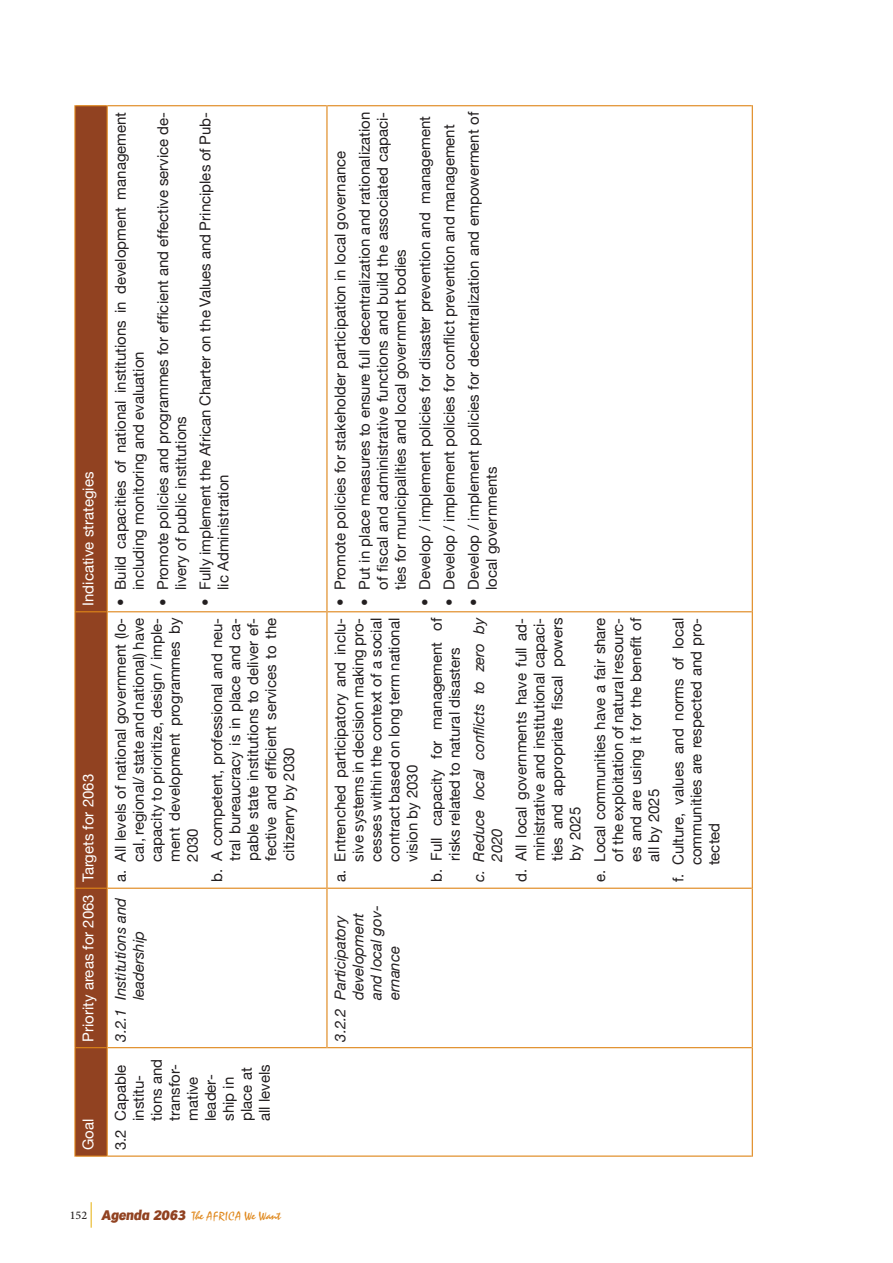
<style>
.page{position:relative;width:893px;height:1263px;background:#fff}
.page>*{position:absolute;margin:0;border:0;box-sizing:border-box;transform-origin:0 0}
.t1{font:15px/18px "Helvetica Neue";color:#231f20;text-align:justify}
.t2{font:italic 15px/18px "Helvetica Neue";letter-spacing:-.005em;color:#231f20}
.t3{font:15px "Helvetica Neue";color:#fff}
.t4{font:12px "Staccato 222 BT";color:#df8619}
.s1{font-family:"Adobe Arabic";font-size:16.5px;color:#231f20}
.s2{font-family:"Hamburg";font-weight:800;font-style:italic;font-size:13.5px;color:#914221}
</style>
<div class="page">
<svg style="left:91px;top:1202px;width:1px;height:26px"></svg>
<div style="left:76px;top:106px;width:31px;height:1049px;background:#914221"></div>
<hr style="left:74px;top:1048px;width:2px;height:109px;background:#df8619">
<hr style="left:76px;top:1155px;width:31px;height:2px;background:#df8619">
<hr style="left:74px;top:888px;width:2px;height:160px;background:#df8619">
<hr style="left:76px;top:1047px;width:31px;height:1px;background:#df8619">
<hr style="left:74px;top:612px;width:2px;height:276px;background:#df8619">
<hr style="left:76px;top:888px;width:31px;height:1px;background:#df8619">
<hr style="left:74px;top:105px;width:2px;height:507px;background:#df8619">
<hr style="left:76px;top:611px;width:31px;height:1px;background:#df8619">
<hr style="left:76px;top:105px;width:31px;height:1px;background:#df8619">
<hr style="left:107px;top:1048px;width:1px;height:109px;background:#df8619">
<hr style="left:108px;top:1155px;width:219px;height:2px;background:#df8619">
<hr style="left:107px;top:888px;width:1px;height:160px;background:#df8619">
<hr style="left:108px;top:1047px;width:218px;height:1px;background:#df8619">
<hr style="left:107px;top:612px;width:1px;height:276px;background:#df8619">
<hr style="left:108px;top:888px;width:218px;height:1px;background:#df8619">
<hr style="left:107px;top:105px;width:1px;height:507px;background:#df8619">
<hr style="left:108px;top:611px;width:218px;height:1px;background:#df8619">
<hr style="left:108px;top:105px;width:218px;height:1px;background:#df8619">
<hr style="left:327px;top:1155px;width:425px;height:2px;background:#df8619">
<hr style="left:326px;top:888px;width:1px;height:160px;background:#df8619">
<hr style="left:327px;top:1047px;width:425px;height:1px;background:#df8619">
<hr style="left:326px;top:612px;width:1px;height:276px;background:#df8619">
<hr style="left:327px;top:888px;width:425px;height:1px;background:#df8619">
<hr style="left:326px;top:105px;width:1px;height:507px;background:#df8619">
<hr style="left:327px;top:611px;width:425px;height:1px;background:#df8619">
<hr style="left:327px;top:105px;width:425px;height:1px;background:#df8619">
<hr style="left:752px;top:1048px;width:1px;height:109px;background:#df8619">
<hr style="left:752px;top:888px;width:1px;height:160px;background:#df8619">
<hr style="left:752px;top:612px;width:1px;height:276px;background:#df8619">
<hr style="left:752px;top:105px;width:1px;height:507px;background:#df8619">
<p class="t3" style="left:79px;top:606px;width:135px;rotate:-90deg">Indicative strategies</p>
<p class="t3" style="left:79px;top:1042px;width:269px;rotate:-90deg">Priority areas for 2063 Targets for 2063</p>
<p class="t3" style="left:79px;top:1150px;width:33px;rotate:-90deg">Goal</p>
<p class="t1" style="left:111px;top:590px;width:480px;text-indent:-16px;rotate:-90deg">• Build capacities of national institutions in development management including monitoring and evaluation</p>
<p class="t1" style="left:154px;top:590px;width:480px;text-indent:-16px;rotate:-90deg">• Promote policies and programmes for efficient and effective service de&shy;livery of public institutions</p>
<p class="t1" style="left:196px;top:590px;width:480px;text-indent:-16px;rotate:-90deg">• Fully implement the African Charter on the Values and Principles of Pub&shy;lic Administration</p>
<p class="t1" style="left:111px;top:862px;width:245px;text-indent:-21px;rotate:-90deg">a. All levels of national government (lo&shy;cal, regional/ state and national) have capacity to prioritize, design / imple&shy;ment development programmes by 2030</p>
<p class="t1" style="left:208px;top:861px;width:244px;text-indent:-21px;rotate:-90deg">b. A competent, professional and neu&shy;tral bureaucracy is in place and ca&shy;pable state institutions to deliver ef&shy;fective and efficient services to the citizenry by 2030</p>
<p class="t2" style="left:111px;top:1000px;width:104px;text-indent:-42px;rotate:-90deg">3.2.1 Institutions and leadership</p>
<p class="t1" style="left:111px;top:1121px;width:63px;text-align:left;text-indent:-29px;rotate:-90deg">3.2 Capable institu&shy;tions and transfor&shy;mative leader&shy;ship in place at all levels</p>
<p class="t4" style="left:70px;top:1208px;width:213px"><span class="s1">152</span> <span class="s2">Agenda 2063</span> The AFRICA We Want</p>
<p class="t1" style="left:331px;top:606px;width:457px;rotate:-90deg">• Promote policies for stakeholder participation in local governance</p>
<p class="t1" style="left:355px;top:590px;width:480px;text-indent:-16px;rotate:-90deg">• Put in place measures to ensure full decentralization and rationalization of fiscal and administrative functions and build the associated capaci&shy;ties for municipalities and local government bodies</p>
<p class="t1" style="left:416px;top:606px;width:491px;rotate:-90deg">• Develop / implement policies for disaster prevention and management</p>
<p class="t1" style="left:440px;top:606px;width:483px;rotate:-90deg">• Develop / implement policies for conflict prevention and management</p>
<p class="t1" style="left:464px;top:590px;width:480px;text-indent:-16px;rotate:-90deg">• Develop / implement policies for decentralization and empowerment of local governments</p>
<p class="t1" style="left:331px;top:862px;width:245px;text-indent:-21px;rotate:-90deg">a. Entrenched participatory and inclu&shy;sive systems in decision making pro&shy;cesses within the context of a social contract based on long term national vision by 2030</p>
<p class="t1" style="left:427px;top:882px;width:266px;text-align:center;rotate:-90deg">b. Full capacity for management of risks related to natural disasters</p>
<p class="t2" style="left:470px;top:862px;width:245px;text-indent:-21px;rotate:-90deg">c. Reduce local conflicts to zero by<br>2020</p>
<p class="t1" style="left:512px;top:861px;width:244px;text-indent:-21px;rotate:-90deg">d. All local governments have full ad&shy;ministrative and institutional capaci&shy;ties and appropriate fiscal powers by 2025</p>
<p class="t1" style="left:590px;top:862px;width:245px;text-indent:-21px;rotate:-90deg">e. Local communities have a fair share of the exploitation of natural resourc&shy;es and are using it for the benefit of all by 2025</p>
<p class="t1" style="left:669px;top:865px;width:249px;text-indent:-17px;rotate:-90deg">f. Culture, values and norms of local communities are respected and pro&shy;tected</p>
<p class="t2" style="left:331px;top:1000px;width:96px;text-indent:-42px;rotate:-90deg">3.2.2 Participatory development and local gov&shy;ernance</p>
</div>
